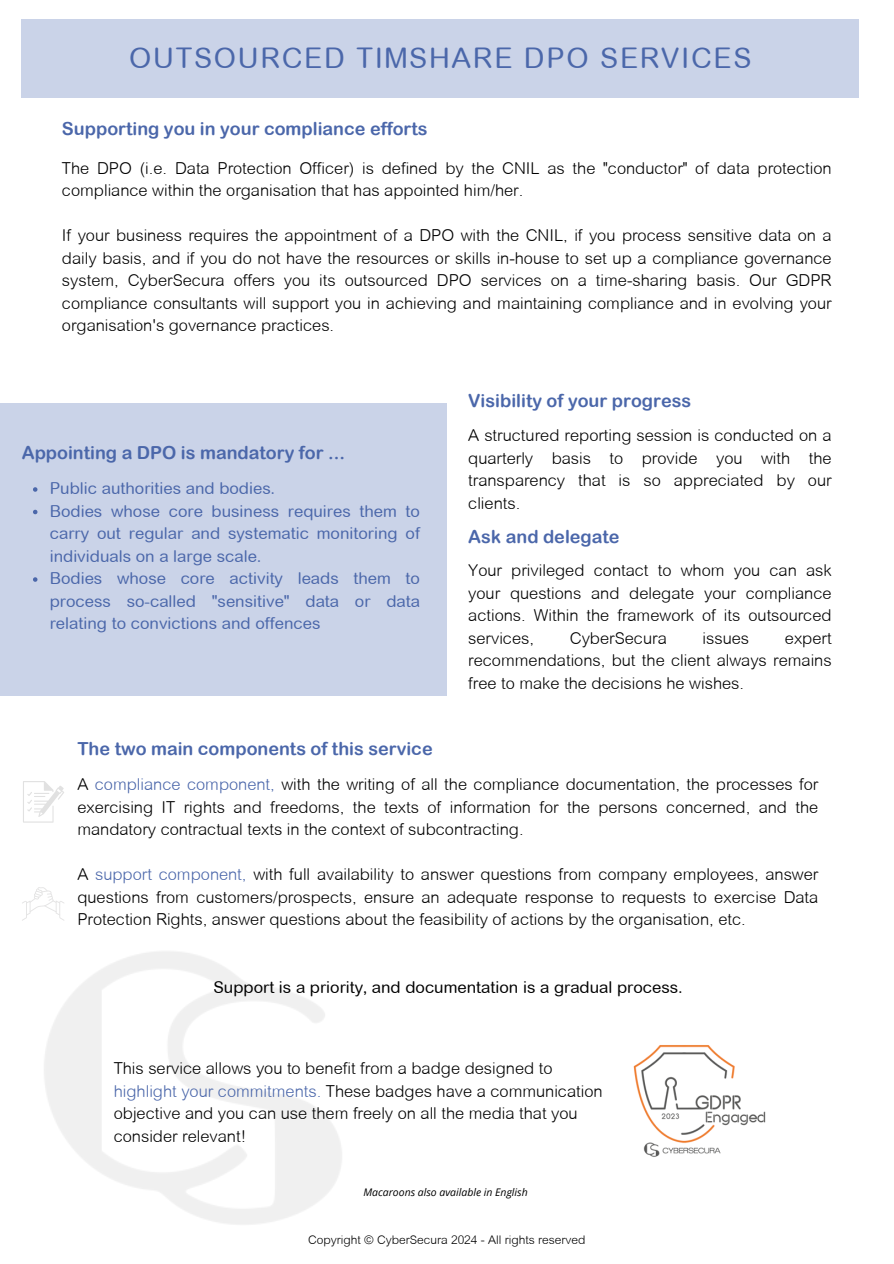
<style>
.page{position:relative;width:894px;height:1264px;background:#fff}
.page>*{position:absolute;margin:0;border:0;box-sizing:border-box;transform-origin:0 0}
.t1{font:28.5px "Arial Rounded MT";letter-spacing:.06em;color:#4b67aa}
.t2{font:18px "Arial Rounded MT Bold";color:#4b67aa}
.t3{font:300 16.5px/22.5px "Arial Rounded MT";color:#000;text-align:justify}
.t4{font:16.5px/22.5px "Arial Rounded MT";color:#4b67aa;text-align:justify}
.t5{font:16.5px "Arial Rounded MT";color:#000}
.t6{font:300 12px "Arial Rounded MT";color:#000}
.t7{font:italic 10.5px "Open Sans";color:#000}
.s1{color:#4b67aa}
</style>
<div class="page">
<div style="left:22px;top:19px;width:836px;height:78px;background:#cad3e8"></div>
<div style="left:0;top:404px;width:446px;height:292px;background:#cad3e8"></div>
<svg style="left:23px;top:781px;width:41px;height:41px"></svg>
<svg style="left:22px;top:887px;width:42px;height:33px"></svg>
<img style="left:633px;top:1045px;width:133px;height:112px">
<svg style="left:33px;top:487px;width:4px;height:5px"></svg>
<svg style="left:33px;top:510px;width:4px;height:4px"></svg>
<svg style="left:33px;top:577px;width:4px;height:5px"></svg>
<p class="t1" style="left:129px;top:41px;width:623px">OUTSOURCED TIMSHARE DPO SERVICES</p>
<p class="t2" style="left:62px;top:118px;width:367px">Supporting you in your compliance efforts</p>
<p class="t3" style="left:62px;top:156px;width:771px">The DPO (i.e. Data Protection Officer) is defined by the CNIL as the "conductor" of data protection compliance within the organisation that has appointed him/her.</p>
<p class="t3" style="left:62px;top:224px;width:771px">If your business requires the appointment of a DPO with the CNIL, if you process sensitive data on a daily basis, and if you do not have the resources or skills in-house to set up a compliance governance system, CyberSecura offers you its outsourced DPO services on a time-sharing basis. Our GDPR compliance consultants will support you in achieving and maintaining compliance and in evolving your organisation's governance practices.</p>
<h2 class="t2" style="left:22px;top:442px;width:325px">Appointing a DPO is mandatory for ...</h2>
<h2 class="t4" style="left:50px;top:477px;width:226px">Public authorities and bodies.</h2>
<h2 class="t4" style="left:50px;top:499px;width:371px">Bodies whose core business requires them to carry out regular and systematic monitoring of individuals on a large scale.</h2>
<h2 class="t4" style="left:50px;top:567px;width:371px">Bodies whose core activity leads them to process so-called "sensitive" data or data relating to convictions and offences</h2>
<p class="t2" style="left:77px;top:738px;width:357px">The two main components of this service</p>
<p class="t2" style="left:468px;top:390px;width:224px">Visibility of your progress</p>
<p class="t3" style="left:468px;top:424px;width:365px">A structured reporting session is conducted on a quarterly basis to provide you with the transparency that is so appreciated by our clients.</p>
<h2 class="t2" style="left:468px;top:525px;width:153px">Ask and delegate</h2>
<h2 class="t3" style="left:468px;top:559px;width:365px">Your privileged contact to whom you can ask your questions and delegate your compliance actions. Within the framework of its outsourced services,</h2>
<h2 class="t3" style="left:569px;top:626px;width:98px">CyberSecura</h2>
<h2 class="t3" style="left:702px;top:626px;width:48px">issues</h2>
<h2 class="t3" style="left:468px;top:626px;width:365px;text-indent:316px">expert recommendations, but the client always remains free to make the decisions he wishes.</h2>
<h1 class="t3" style="left:77px;top:773px;width:742px">A <span class="s1">compliance component,</span> with the writing of all the compliance documentation, the processes for exercising IT rights and freedoms, the texts of information for the persons concerned, and the mandatory contractual texts in the context of subcontracting.</h1>
<h2 class="t3" style="left:77px;top:863px;width:742px">A <span class="s1">support component,</span> with full availability to answer questions from company employees, answer questions from customers/prospects, ensure an adequate response to requests to exercise Data Protection Rights, answer questions about the feasibility of actions by the organisation, etc.</h2>
<h2 class="t5" style="left:213px;top:977px;width:470px">Support is a priority, and documentation is a gradual process.</h2>
<h2 class="t3" style="left:114px;top:1056px;width:490px;text-align:left">This service allows you to benefit from a badge designed to <span class="s1">highlight your commitments.</span> These badges have a communication objective and you can use them freely on all the media that you consider relevant!</h2>
<p class="t7" style="left:363px;top:1184px;width:166px">Macaroons also available in English</p>
<p class="t6" style="left:308px;top:1232px;width:278px">Copyright © CyberSecura 2024 - All rights reserved</p>
</div>
